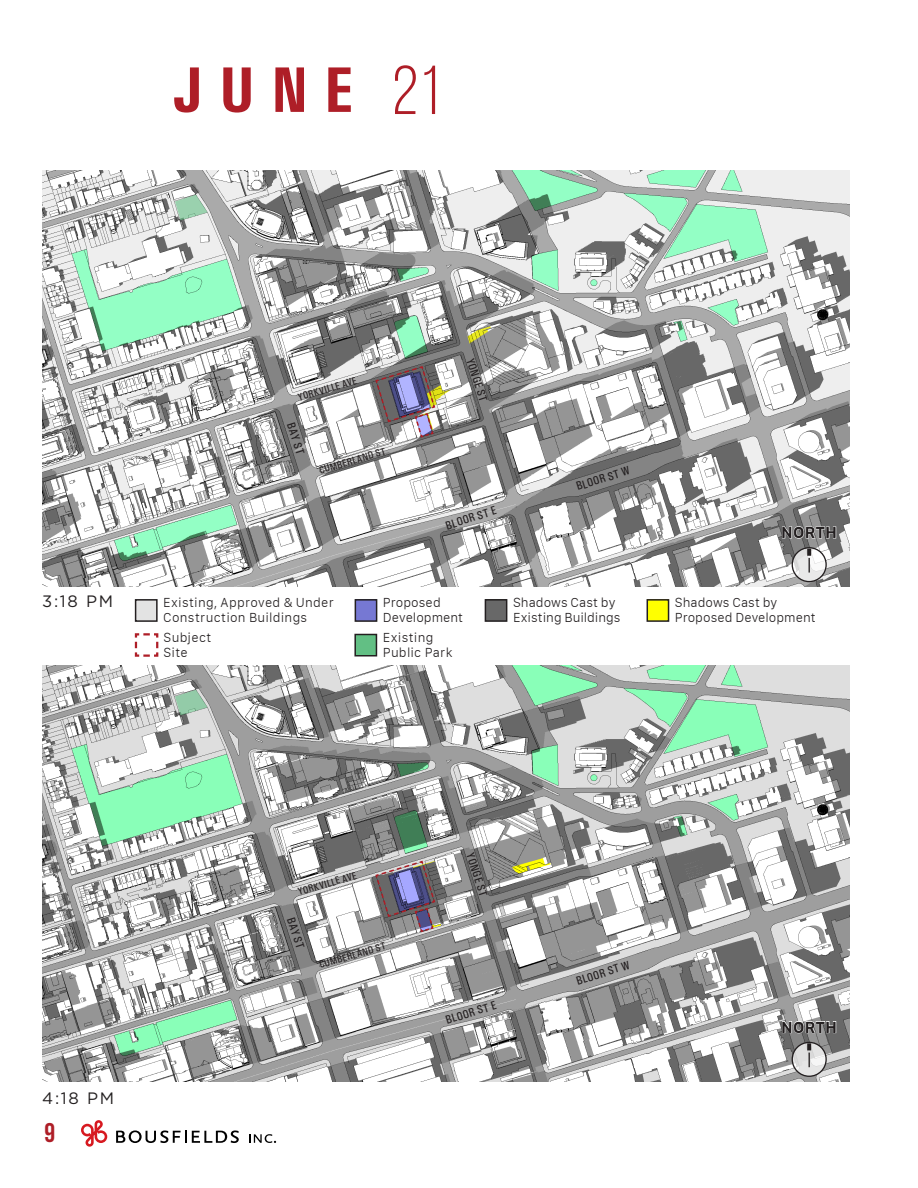
<style>
.page{position:relative;width:918px;height:1188px;background:#fff}
.page>*{position:absolute;margin:0;border:0;box-sizing:border-box;transform-origin:0 0}
._1_Main_Section_Head{font:700 64.5px "Univers Condensed";color:#ae1e27}
.t1{font:700 27px "Bebas Neue";color:#ae1e27}
._1_1_1_1_Sub_Heading{font:16.5px "Gotham";letter-spacing:.1em;color:#231f20}
.t2{font:700 16.5px "San Francisco Text";letter-spacing:.015em;color:#231f20}
.t3{font:300 13.5px/15px "San Francisco Text";letter-spacing:.01em;color:#231f20}
.t4{font:500 12px "Univers Condensed";color:#231f20}
.t5{font:500 10.5px "Univers Condensed";color:#231f20}
</style>
<div class="page">
<svg style="left:116px;top:1130px;width:123px;height:13px"></svg>
<svg style="left:249px;top:1134px;width:27px;height:9px"></svg>
<svg style="left:81px;top:1120px;width:26px;height:27px"></svg>
<div style="left:136px;top:600px;width:21px;height:21px;background:#e3e3e3"></div>
<div style="left:135px;top:599px;width:23px;height:23px;border:2px solid #231f20"></div>
<svg style="left:134px;top:633px;width:25px;height:24px"></svg>
<div style="left:355px;top:634px;width:21px;height:22px;background:#62bf84"></div>
<div style="left:354px;top:634px;width:23px;height:23px;border:2px solid #231f20"></div>
<div style="left:355px;top:600px;width:22px;height:21px;background:#7678d3"></div>
<div style="left:355px;top:599px;width:22px;height:23px;border:2px solid #231f20"></div>
<div style="left:485px;top:600px;width:22px;height:21px;background:#686868"></div>
<div style="left:485px;top:599px;width:22px;height:23px;border:2px solid #231f20"></div>
<div style="left:647px;top:600px;width:22px;height:21px;background:#ff0"></div>
<div style="left:647px;top:599px;width:22px;height:23px;border:2px solid #231f20"></div>
<img style="left:43px;top:666px;width:807px;height:415px">
<img style="left:43px;top:171px;width:807px;height:415px">
<svg style="left:175px;top:195px;width:32px;height:25px"></svg>
<svg style="left:175px;top:690px;width:32px;height:25px"></svg>
<svg style="left:395px;top:65px;width:40px;height:49px"></svg>
<svg style="left:782px;top:526px;width:54px;height:13px"></svg>
<svg style="left:792px;top:548px;width:34px;height:34px"></svg>
<div style="left:792px;top:547px;width:35px;height:35px;border:1px solid #231f20;border-radius:50%"></div>
<svg style="left:807px;top:549px;width:4px;height:24px"></svg>
<svg style="left:374px;top:365px;width:62px;height:74px;background:#878190"></svg>
<svg style="left:782px;top:1021px;width:54px;height:13px"></svg>
<svg style="left:792px;top:1042px;width:34px;height:34px"></svg>
<div style="left:792px;top:1042px;width:35px;height:35px;border:1px solid #231f20;border-radius:50%"></div>
<svg style="left:807px;top:1043px;width:4px;height:24px"></svg>
<svg style="left:374px;top:860px;width:62px;height:73px;background:#7c7589"></svg>
<p class="_1_Main_Section_Head" style="left:172px;top:51px;width:183px">JUNE</p>
<p class="_1_1_1_1_Sub_Heading" style="left:42px;top:591px;width:72px">3:18 PM</p>
<p class="t5" style="left:297px;top:391px;width:62px;rotate:-16deg">YORKVILLE AVE</p>
<p class="t4" style="left:298px;top:421px;width:34px;rotate:72deg">BAY ST</p>
<p class="t5" style="left:318px;top:464px;width:71px;rotate:-16deg">CUMBERLAND ST</p>
<p class="t4" style="left:477px;top:356px;width:47px;rotate:72deg">YONGE ST</p>
<p class="t4" style="left:444px;top:519px;width:54px;rotate:-17deg">BLOOR ST E</p>
<p class="t4" style="left:574px;top:480px;width:57px;rotate:-17deg">BLOOR ST W</p>
<p class="t2" style="left:781px;top:524px;width:57px">NORTH</p>
<p class="t3" style="left:163px;top:595px;width:172px">Existing, Approved &amp; Under<br>Construction Buildings</p>
<p class="t3" style="left:164px;top:630px;width:49px">Subject<br>Site</p>
<p class="t3" style="left:383px;top:630px;width:71px">Existing<br>Public Park</p>
<p class="t3" style="left:383px;top:595px;width:82px">Proposed<br>Development</p>
<p class="t3" style="left:513px;top:595px;width:109px">Shadows Cast by<br>Existing Buildings</p>
<p class="t3" style="left:675px;top:595px;width:142px">Shadows Cast by<br>Proposed Development</p>
<p class="_1_1_1_1_Sub_Heading" style="left:42px;top:1088px;width:73px">4:18 PM</p>
<h2 class="t1" style="left:44px;top:1117px;width:12px">9</h2>
<p class="t5" style="left:297px;top:886px;width:62px;rotate:-16deg">YORKVILLE AVE</p>
<p class="t4" style="left:298px;top:916px;width:34px;rotate:72deg">BAY ST</p>
<p class="t5" style="left:318px;top:959px;width:71px;rotate:-16deg">CUMBERLAND ST</p>
<p class="t4" style="left:477px;top:851px;width:47px;rotate:72deg">YONGE ST</p>
<p class="t4" style="left:444px;top:1013px;width:54px;rotate:-17deg">BLOOR ST E</p>
<p class="t4" style="left:574px;top:974px;width:57px;rotate:-17deg">BLOOR ST W</p>
<p class="t2" style="left:781px;top:1019px;width:57px">NORTH</p>
</div>
